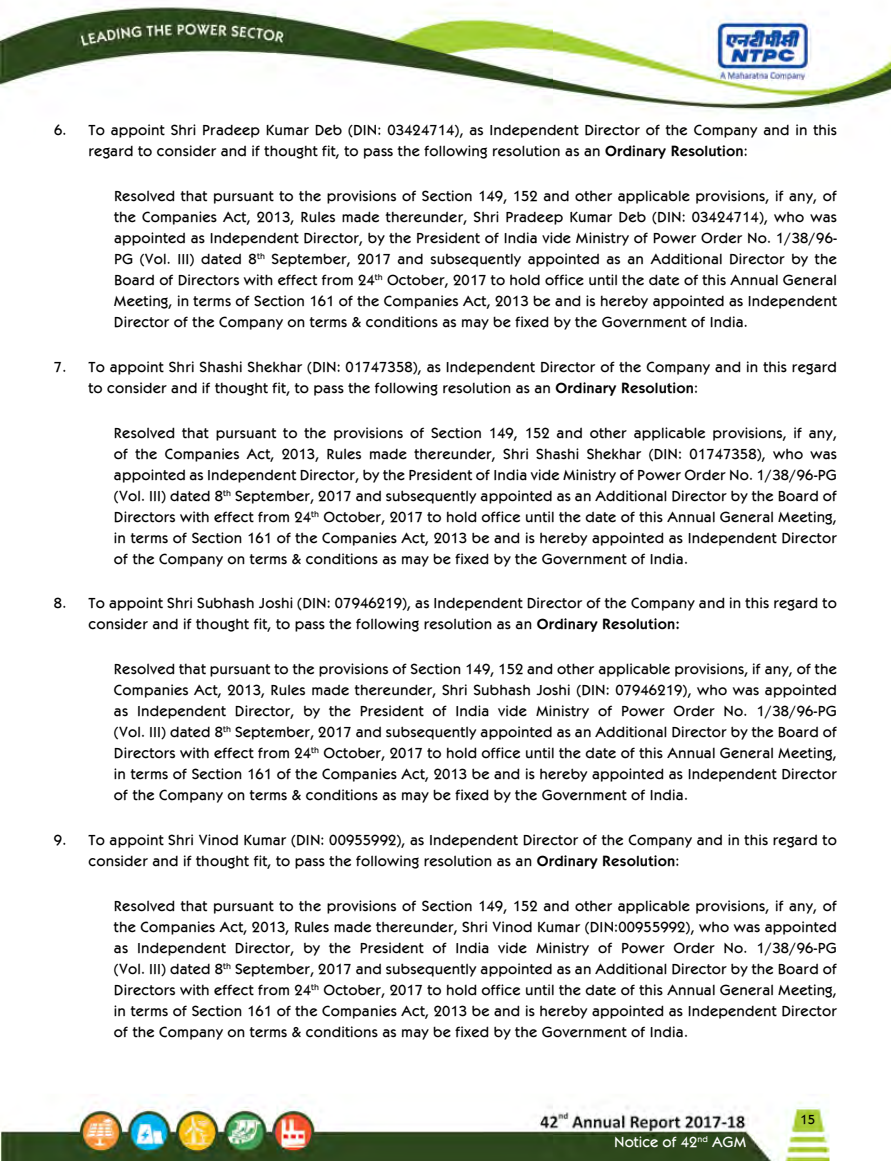
<style>
.page{position:relative;width:891px;height:1161px;background:#fff}
.page>*{position:absolute;margin:0;border:0;box-sizing:border-box;transform-origin:0 0}
.t1{font:15px/21px "Kabob";letter-spacing:.01em;color:#000}
.t2{font:15px "Kabob";color:#fff}
.t3{font:13.5px "Kabob";color:#000}
.s1{font-weight:700}
</style>
<div class="page">
<img style="left:0;top:4px;width:891px;height:1157px">
<p class="t1" style="left:89px;top:119px;width:750px;text-indent:-34px">6. To appoint Shri Pradeep Kumar Deb (DIN: 03424714), as Independent Director of the Company and in this regard to consider and if thought fit, to pass the following resolution as an <span class="s1">Ordinary Resolution</span>:</p>
<p class="t1" style="left:114px;top:185px;width:725px;text-align:justify">Resolved that pursuant to the provisions of Section 149, 152 and other applicable provisions, if any, of the Companies Act, 2013, Rules made thereunder, Shri Pradeep Kumar Deb (DIN: 03424714), who was appointed as Independent Director, by the President of India vide Ministry of Power Order No. 1/38/96- PG (Vol. III) dated 8<sup>th</sup> September, 2017 and subsequently appointed as an Additional Director by the Board of Directors with effect from 24<sup>th</sup> October, 2017 to hold office until the date of this Annual General Meeting, in terms of Section 161 of the Companies Act, 2013 be and is hereby appointed as Independent Director of the Company on terms &amp; conditions as may be fixed by the Government of India.</p>
<p class="t1" style="left:88px;top:356px;width:750px;text-indent:-34px">7. To appoint Shri Shashi Shekhar (DIN: 01747358), as Independent Director of the Company and in this regard to consider and if thought fit, to pass the following resolution as an <span class="s1">Ordinary Resolution</span>:</p>
<p class="t1" style="left:114px;top:422px;width:725px;text-align:justify">Resolved that pursuant to the provisions of Section 149, 152 and other applicable provisions, if any, of the Companies Act, 2013, Rules made thereunder, Shri Shashi Shekhar (DIN: 01747358), who was appointed as Independent Director, by the President of India vide Ministry of Power Order No. 1/38/96-PG (Vol. III) dated 8<sup>th</sup> September, 2017 and subsequently appointed as an Additional Director by the Board of Directors with effect from 24<sup>th</sup> October, 2017 to hold office until the date of this Annual General Meeting, in terms of Section 161 of the Companies Act, 2013 be and is hereby appointed as Independent Director of the Company on terms &amp; conditions as may be fixed by the Government of India.</p>
<p class="t1" style="left:88px;top:592px;width:750px;text-indent:-34px">8. To appoint Shri Subhash Joshi (DIN: 07946219), as Independent Director of the Company and in this regard to consider and if thought fit, to pass the following resolution as an <span class="s1">Ordinary Resolution:</span></p>
<p class="t1" style="left:114px;top:658px;width:725px;text-align:justify">Resolved that pursuant to the provisions of Section 149, 152 and other applicable provisions, if any, of the Companies Act, 2013, Rules made thereunder, Shri Subhash Joshi (DIN: 07946219), who was appointed as Independent Director, by the President of India vide Ministry of Power Order No. 1/38/96-PG (Vol. III) dated 8<sup>th</sup> September, 2017 and subsequently appointed as an Additional Director by the Board of Directors with effect from 24<sup>th</sup> October, 2017 to hold office until the date of this Annual General Meeting, in terms of Section 161 of the Companies Act, 2013 be and is hereby appointed as Independent Director of the Company on terms &amp; conditions as may be fixed by the Government of India.</p>
<p class="t1" style="left:88px;top:829px;width:750px;text-indent:-34px">9. To appoint Shri Vinod Kumar (DIN: 00955992), as Independent Director of the Company and in this regard to consider and if thought fit, to pass the following resolution as an <span class="s1">Ordinary Resolution</span>:</p>
<p class="t1" style="left:114px;top:895px;width:725px;text-align:justify">Resolved that pursuant to the provisions of Section 149, 152 and other applicable provisions, if any, of the Companies Act, 2013, Rules made thereunder, Shri Vinod Kumar (DIN:00955992), who was appointed as Independent Director, by the President of India vide Ministry of Power Order No. 1/38/96-PG (Vol. III) dated 8<sup>th</sup> September, 2017 and subsequently appointed as an Additional Director by the Board of Directors with effect from 24<sup>th</sup> October, 2017 to hold office until the date of this Annual General Meeting, in terms of Section 161 of the Companies Act, 2013 be and is hereby appointed as Independent Director of the Company on terms &amp; conditions as may be fixed by the Government of India.</p>
<p class="t2" style="left:614px;top:1133px;width:133px">Notice of 42<sup>nd</sup> AGM</p>
<p class="t3" style="left:800px;top:1111px;width:16px">15</p>
</div>
